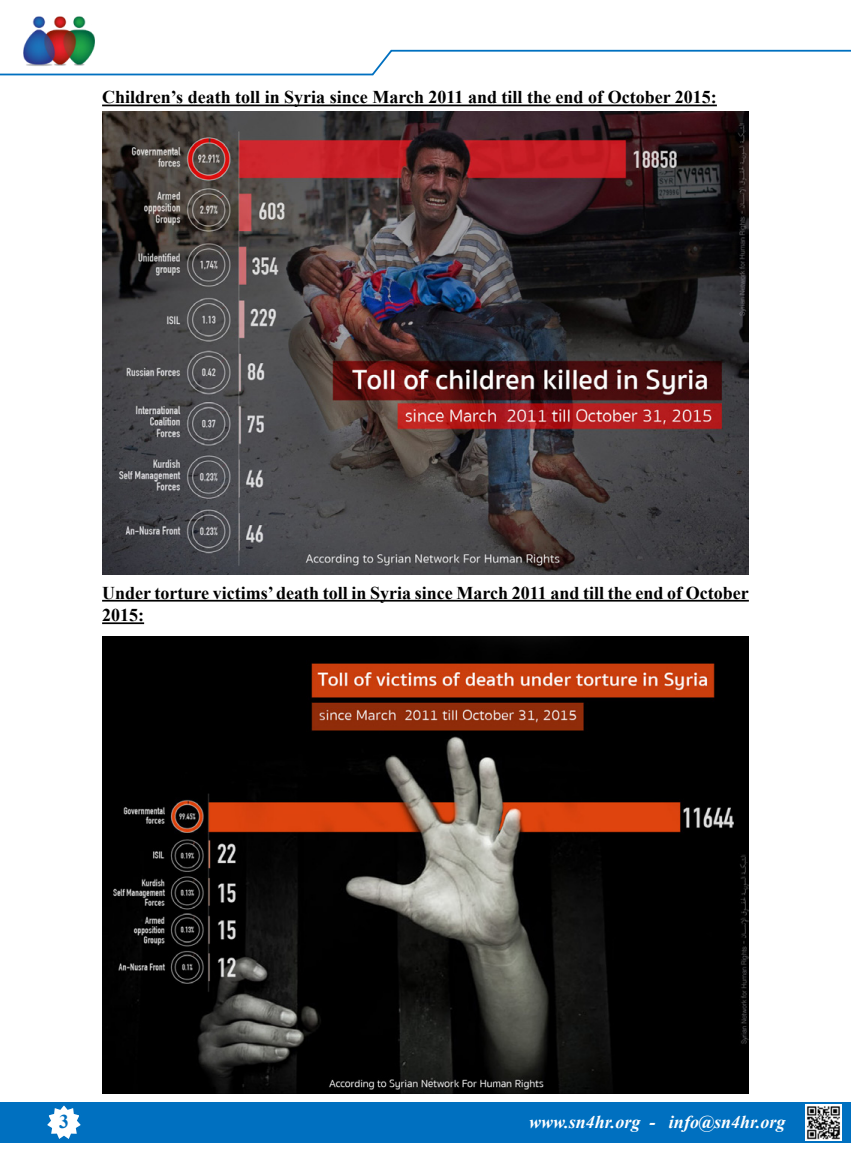
<style>
.page{position:relative;width:851px;height:1170px;background:#fff}
.page>*{position:absolute;margin:0;border:0;box-sizing:border-box;transform-origin:0 0}
.t1{font:700 19.5px "Times New Roman";color:#0070c0}
.t2{font:700 18px/22.5px "Times New Roman";color:#000}
.t3{font:italic 700 18px "Times New Roman";color:#fff}
</style>
<div class="page">
<img style="left:23px;top:16px;width:72px;height:33px">
<div style="left:0;top:1101px;width:850px;height:41px;background:#0070c0"></div>
<svg style="left:44px;top:1101px;width:40px;height:38px"></svg>
<svg style="left:0;top:49px;width:850px;height:27px"></svg>
<img style="left:805px;top:1104px;width:36px;height:36px">
<hr style="left:102px;top:105px;width:614px;height:1px;background:#000">
<hr style="left:102px;top:600px;width:646px;height:1px;background:#000">
<hr style="left:102px;top:622px;width:42px;height:2px;background:#000">
<img style="left:102px;top:111px;width:646px;height:463px">
<img style="left:102px;top:636px;width:646px;height:457px">
<p class="t2" style="left:102px;top:86px;width:616px">Children s’ death toll in Syria since March 2011 and till the end of October 2015:</p>
<p class="t2" style="left:102px;top:581px;width:648px">Under torture victims’death toll in Syria since March 2011 and till the end of October<br>2015:</p>
<p class="t1" style="left:59px;top:1107px;width:11px">3</p>
<p class="t3" style="left:529px;top:1108px;width:113px">www.sn4hr.org</p>
<p class="t3" style="left:649px;top:1108px;width:7px">-</p>
<p class="t3" style="left:669px;top:1108px;width:118px">info@sn4hr.org</p>
</div>
